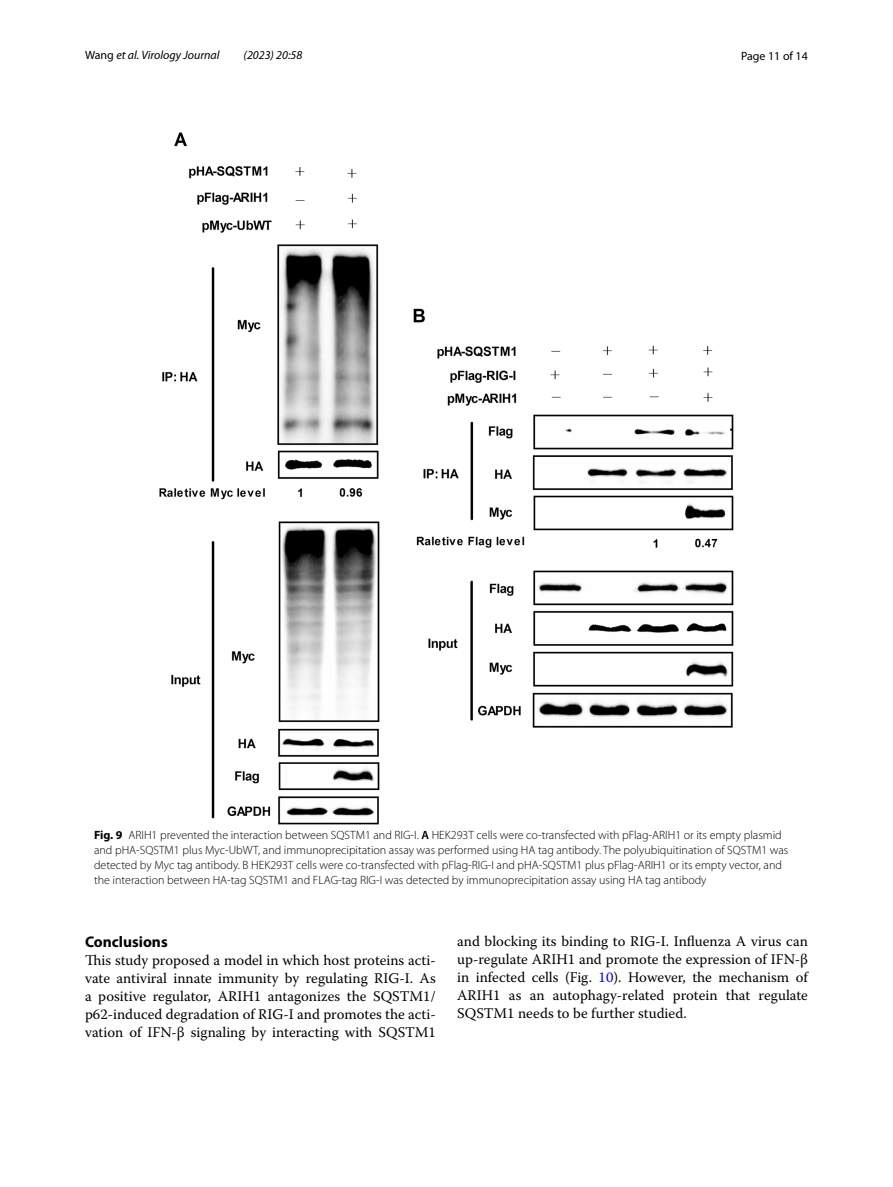
<style>
.page{position:relative;width:893px;height:1187px;background:#fff}
.page>*{position:absolute;margin:0;border:0;box-sizing:border-box;transform-origin:0 0}
.t1{font:700 15.45px "Myriad Pro";color:#000}
.t2{font:14.7px/18px "Warnock Pro";color:#000;text-align:justify}
.t3{font:300 12px/15px "Myriad Pro";color:#000}
.t4{font:italic 12px "Myriad Pro";color:#000}
.t5{font:12px "Myriad Pro";color:#000}
.s1{font-style:normal}
.s2{font-weight:700}
.s3{font-weight:600}
.s4{color:#00f}
</style>
<div class="page">
<img style="left:159px;top:133px;width:574px;height:691px">
<p class="t4" style="left:85px;top:48px;width:136px"><span class="s1">Wang</span> et al. Virology Journal</p>
<p class="t4" style="left:244px;top:48px;width:60px">(2023) 20:58</p>
<p class="t5" style="left:741px;top:48px;width:68px">Page 11 of 14</p>
<p class="t3" style="left:94px;top:828px;width:696px"><span class="s2">Fig. 9</span> ARIH1 prevented the interaction between SQSTM1 and RIG-I. <span class="s3">A</span> HEK293T cells were co-transfected with pFlag-ARIH1 or its empty plasmid and pHA-SQSTM1 plus Myc-UbWT, and immunoprecipitation assay was performed using HA tag antibody. The polyubiquitination of SQSTM1 was detected by Myc tag antibody. B HEK293T cells were co-transfected with pFlag-RIG-I and pHA-SQSTM1 plus pFlag-ARIH1 or its empty vector, and the interaction between HA-tag SQSTM1 and FLAG-tag RIG-I was detected by immunoprecipitation assay using HA tag antibody</p>
<p class="t1" style="left:85px;top:931px;width:84px">Conclusions</p>
<p class="t2" style="left:85px;top:950px;width:352px">This study proposed a model in which host proteins acti&shy;vate antiviral innate immunity by regulating RIG-I. As a positive regulator, ARIH1 antagonizes the SQSTM1/ p62-induced degradation of RIG-I and promotes the acti&shy;vation of IFN-β signaling by interacting with SQSTM1</p>
<p class="t2" style="left:457px;top:931px;width:352px">and blocking its binding to RIG-I. Influenza A virus can up-regulate ARIH1 and promote the expression of IFN-β in infected cells (Fig. <span class="s4">10</span>). However, the mechanism of ARIH1 as an autophagy-related protein that regulate SQSTM1 needs to be further studied.</p>
</div>
